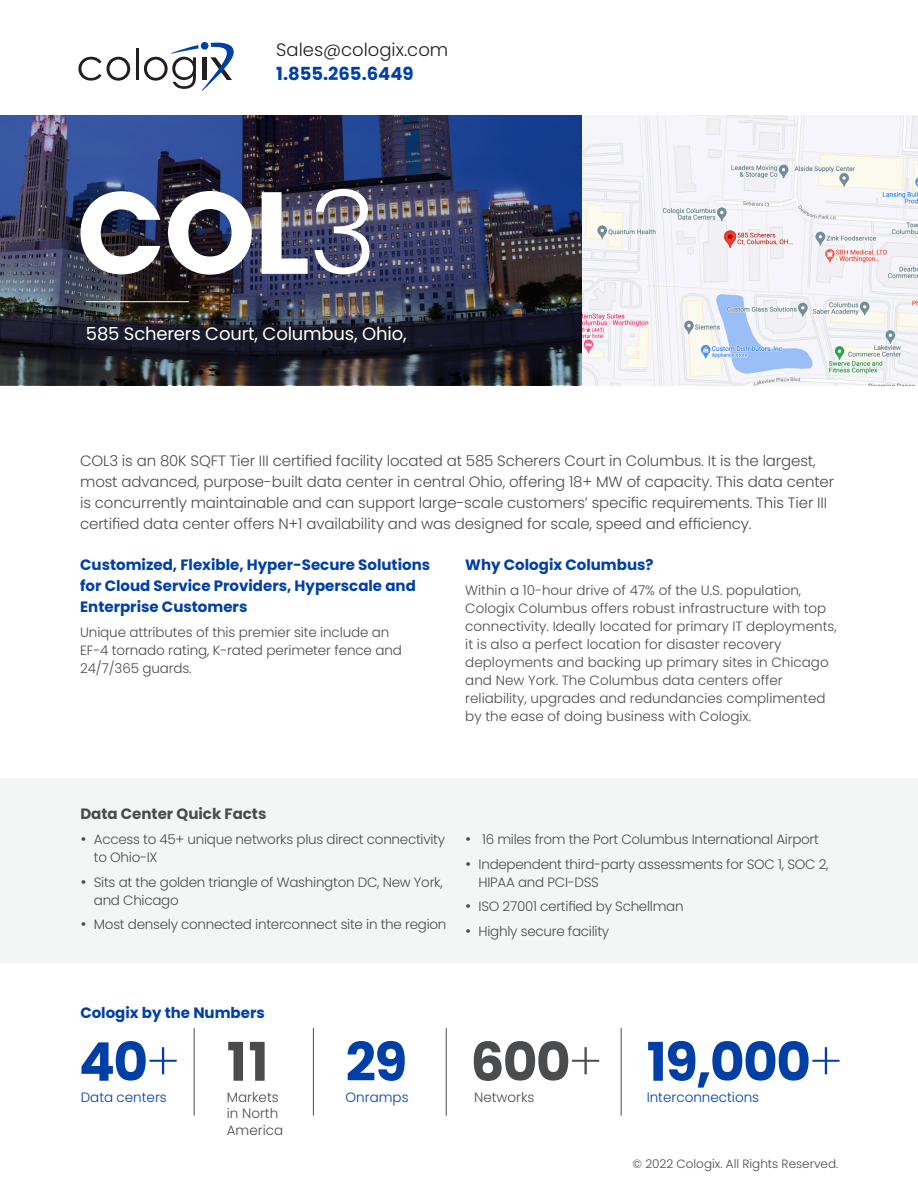
<style>
.page{position:relative;width:918px;height:1188px;background:#fff}
.page>*{position:absolute;margin:0;border:0;box-sizing:border-box;transform-origin:0 0}
.t1{font:700 116.4px "Poppins";color:#fff}
.t2{font:700 53.25px "Poppins";letter-spacing:-.03em;color:#0040a6}
.t3{font:18px "Poppins";letter-spacing:-.01em;color:#fff}
.t4{font:300 18px "Poppins";color:#231f20}
.t5{font:700 18px "Poppins";color:#0040a6}
.intro_paragraph{font:300 15px/21px "Poppins";letter-spacing:-.01em;color:#4b4c4d}
.t6{font:700 15px/21px "Poppins";color:#0040a6}
.t7{font:700 15px "Poppins";color:#4b4c4d}
.body{font:300 13.5px/18px "Poppins";letter-spacing:-.01em;color:#4b4c4d}
.t8{font:300 13.5px "Poppins";color:#0040a6}
.t9{font:300 12px "Poppins";color:#4b4c4d}
.s1{font-weight:300}
.s2{font-weight:400;font-size:15px}
.s3{font-weight:200}
.s4{color:#4b4c4d}
.s5{font-weight:200;color:#4b4c4d}
</style>
<div class="page">
<svg style="left:78px;top:57px;width:52px;height:24px"></svg>
<hr style="left:136px;top:49px;width:2px;height:31px;background:#231f20">
<svg style="left:144px;top:43px;width:90px;height:48px"></svg>
<div style="left:201px;top:42px;width:8px;height:8px;background:#0040a6;border-radius:50%"></div>
<hr style="left:194px;top:1028px;width:1px;height:88px;background:#4b4c4d">
<hr style="left:446px;top:1028px;width:1px;height:88px;background:#4b4c4d">
<hr style="left:313px;top:1028px;width:1px;height:88px;background:#4b4c4d">
<hr style="left:621px;top:1028px;width:1px;height:88px;background:#4b4c4d">
<img style="left:597px;top:116px;width:321px;height:270px">
<img style="left:0;top:116px;width:597px;height:270px">
<div style="left:0;top:778px;width:918px;height:185px;background:#f4f5f5"></div>
<hr style="left:86px;top:301px;width:103px;height:1px;background:#fff">
<h3 class="t4" style="left:276px;top:39px;width:174px">Sales@cologix.com</h3>
<h3 class="t5" style="left:276px;top:63px;width:139px">1.855.265.6449</h3>
<p class="t1" style="left:77px;top:166px;width:302px">COL<span class="s1">3</span></p>
<p class="t3" style="left:86px;top:323px;width:322px">585 Scherers Court, Columbus, Ohio,</p>
<p class="intro_paragraph" style="left:80px;top:450px;width:755px">COL3 is an 80K SQFT Tier III certified facility located at 585 Scherers Court in Columbus. It is the largest, most advanced, purpose-built data center in central Ohio, offering 18+ MW of capacity. This data center is concurrently maintainable and can support large-scale customers’ specific requirements. This Tier III certified data center offers N+1 availability and was designed for scale, speed and efficiency.</p>
<h2 class="t6" style="left:80px;top:555px;width:352px">Customized, Flexible, Hyper-Secure Solutions for Cloud Service Providers, Hyperscale and<br>Enterprise Customers</h2>
<p class="body" style="left:80px;top:624px;width:323px">Unique attributes of this premier site include an<br>EF-4 tornado rating, K-rated perimeter fence and<br>24/7/365 guards.</p>
<h2 class="t6" style="left:465px;top:555px;width:190px">Why Cologix Columbus?</h2>
<p class="body" style="left:465px;top:582px;width:373px">Within a 10-hour drive of 47% of the U.S. population, Cologix Columbus offers robust infrastructure with top connectivity. Ideally located for primary IT deployments, it is also a perfect location for disaster recovery deployments and backing up primary sites in Chicago and New York. The Columbus data centers offer reliability, upgrades and redundancies complimented by the ease of doing business with Cologix.</p>
<p class="t7" style="left:80px;top:805px;width:188px">Data Center Quick Facts</p>
<p class="body" style="left:94px;top:830px;width:353px;text-indent:-14px"><span class="s2">•</span> Access to 45+ unique networks plus direct connectivity to Ohio-IX</p>
<p class="body" style="left:94px;top:873px;width:351px;text-indent:-14px"><span class="s2">•</span> Sits at the golden triangle of Washington DC, New York, and Chicago</p>
<p class="body" style="left:80px;top:916px;width:368px"><span class="s2">•</span> Most densely connected interconnect site in the region</p>
<p class="body" style="left:465px;top:830px;width:355px"><span class="s2">•</span> 16 miles from the Port Columbus International Airport</p>
<p class="body" style="left:479px;top:855px;width:351px;text-indent:-14px"><span class="s2">•</span> Independent third-party assessments for SOC 1, SOC 2,<br>HIPAA and PCI-DSS</p>
<p class="body" style="left:465px;top:898px;width:220px"><span class="s2">•</span> ISO 27001 certified by Schellman</p>
<p class="body" style="left:465px;top:922px;width:146px"><span class="s2">•</span> Highly secure facility</p>
<p class="t6" style="left:80px;top:1002px;width:186px">Cologix by the Numbers</p>
<h2 class="t2" style="left:79px;top:1031px;width:191px">40<span class="s3">+</span> <span class="s4">11</span></h2>
<h2 class="t2" style="left:346px;top:1031px;width:498px">29 <span class="s4">600</span><span class="s5">+</span> 19,000<span class="s3">+</span></h2>
<p class="t8" style="left:81px;top:1089px;width:88px">Data centers</p>
<p class="body" style="left:227px;top:1089px;width:58px;line-height:16.5px">Markets in North<br>America</p>
<p class="t8" style="left:346px;top:1089px;width:64px">Onramps</p>
<p class="body" style="left:474px;top:1088px;width:62px">Networks</p>
<p class="t8" style="left:647px;top:1089px;width:114px">Interconnections</p>
<p class="t9" style="left:632px;top:1156px;width:207px">© 2022 Cologix. All Rights Reserved.</p>
</div>
